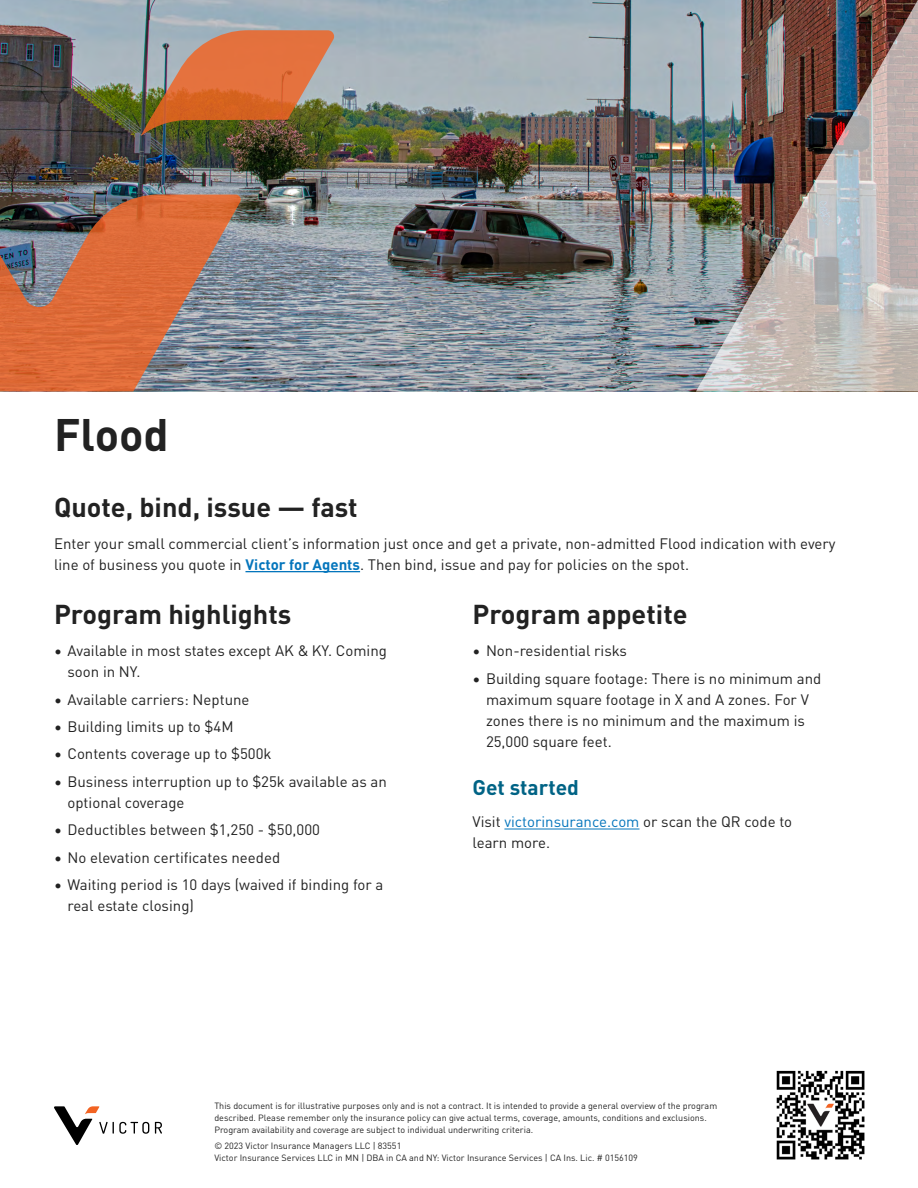
<style>
.page{position:relative;width:918px;height:1188px;background:#fff}
.page>*{position:absolute;margin:0;border:0;box-sizing:border-box;transform-origin:0 0}
.Page_Title_30_36{font:700 45px "DINOT";color:#222}
.Body_Subhead_1{font:700 27px "DINOT";color:#222}
.CTA_Header{font:700 21px "DINOT";color:#006385}
.Body_Text_10_14{font:15px/21px "DINOT";color:#222}
.Disclaimer_Text_6_8{font:9px/12px "DINOT";color:#222}
.s1{font-weight:700;color:#0475bc}
.s2{color:#0475bc}
</style>
<div class="page">
<hr style="left:245px;top:571px;width:115px;height:1px;background:#0475bc">
<hr style="left:504px;top:829px;width:136px;height:1px;background:#0475bc">
<img style="left:776px;top:1070px;width:89px;height:90px">
<svg style="left:155px;top:1122px;width:7px;height:12px"></svg>
<svg style="left:54px;top:1106px;width:95px;height:39px"></svg>
<img style="left:0;top:0;width:696px;height:392px">
<img style="left:696px;top:0;width:222px;height:392px">
<img style="left:0;top:195px;width:242px;height:196px">
<img style="left:141px;top:30px;width:195px;height:106px">
<h1 class="Page_Title_30_36" style="left:54px;top:400px;width:116px">Flood</h1>
<h2 class="Body_Subhead_1" style="left:54px;top:486px;width:305px">Quote, bind, issue — fast</h2>
<p class="Body_Text_10_14" style="left:54px;top:531px;width:783px">Enter your small commercial client’s information just once and get a private, non-admitted Flood indication with every line of business you quote in <span class="s1">Victor for Agents</span>. Then bind, issue and pay for policies on the spot.</p>
<h2 class="Body_Subhead_1" style="left:54px;top:593px;width:239px">Program highlights</h2>
<p class="Body_Text_10_14" style="left:68px;top:639px;width:321px;text-indent:-14px">• Available in most states except AK &amp; KY. Coming soon in NY.</p>
<p class="Body_Text_10_14" style="left:54px;top:687px;width:197px">• Available carriers: Neptune</p>
<p class="Body_Text_10_14" style="left:54px;top:715px;width:181px">• Building limits up to $4M</p>
<p class="Body_Text_10_14" style="left:54px;top:742px;width:219px">• Contents coverage up to $500k</p>
<p class="Body_Text_10_14" style="left:68px;top:770px;width:321px;text-indent:-14px">• Business interruption up to $25k available as an optional coverage</p>
<p class="Body_Text_10_14" style="left:54px;top:818px;width:268px">• Deductibles between $1,250 - $50,000</p>
<p class="Body_Text_10_14" style="left:54px;top:846px;width:228px">• No elevation certificates needed</p>
<p class="Body_Text_10_14" style="left:68px;top:873px;width:317px;text-indent:-14px">• Waiting period is 10 days (waived if binding for a real estate closing)</p>
<h2 class="Body_Subhead_1" style="left:472px;top:593px;width:217px">Program appetite</h2>
<p class="Body_Text_10_14" style="left:472px;top:639px;width:156px">• Non-residential risks</p>
<p class="Body_Text_10_14" style="left:486px;top:666px;width:337px;text-indent:-14px">• Building square footage: There is no minimum and maximum square footage in X and A zones. For V zones there is no minimum and the maximum is 25,000 square feet.</p>
<p class="CTA_Header" style="left:472px;top:771px;width:108px">Get started</p>
<p class="Body_Text_10_14" style="left:472px;top:810px;width:321px">Visit <span class="s2">victorinsurance.com</span> or scan the QR code to learn more.</p>
<p class="Disclaimer_Text_6_8" style="left:214px;top:1099px;width:504px">This document is for illustrative purposes only and is not a contract. It is intended to provide a general overview of the program described. Please remember only the insurance policy can give actual terms, coverage, amounts, conditions and exclusions.<br>Program availability and coverage are subject to individual underwriting criteria.</p>
<p class="Disclaimer_Text_6_8" style="left:214px;top:1139px;width:425px">© 2023 Victor Insurance Managers LLC | 83551<br>Victor Insurance Services LLC in MN | DBA in CA and NY: Victor Insurance Services | CA Ins. Lic. # 0156109</p>
</div>
